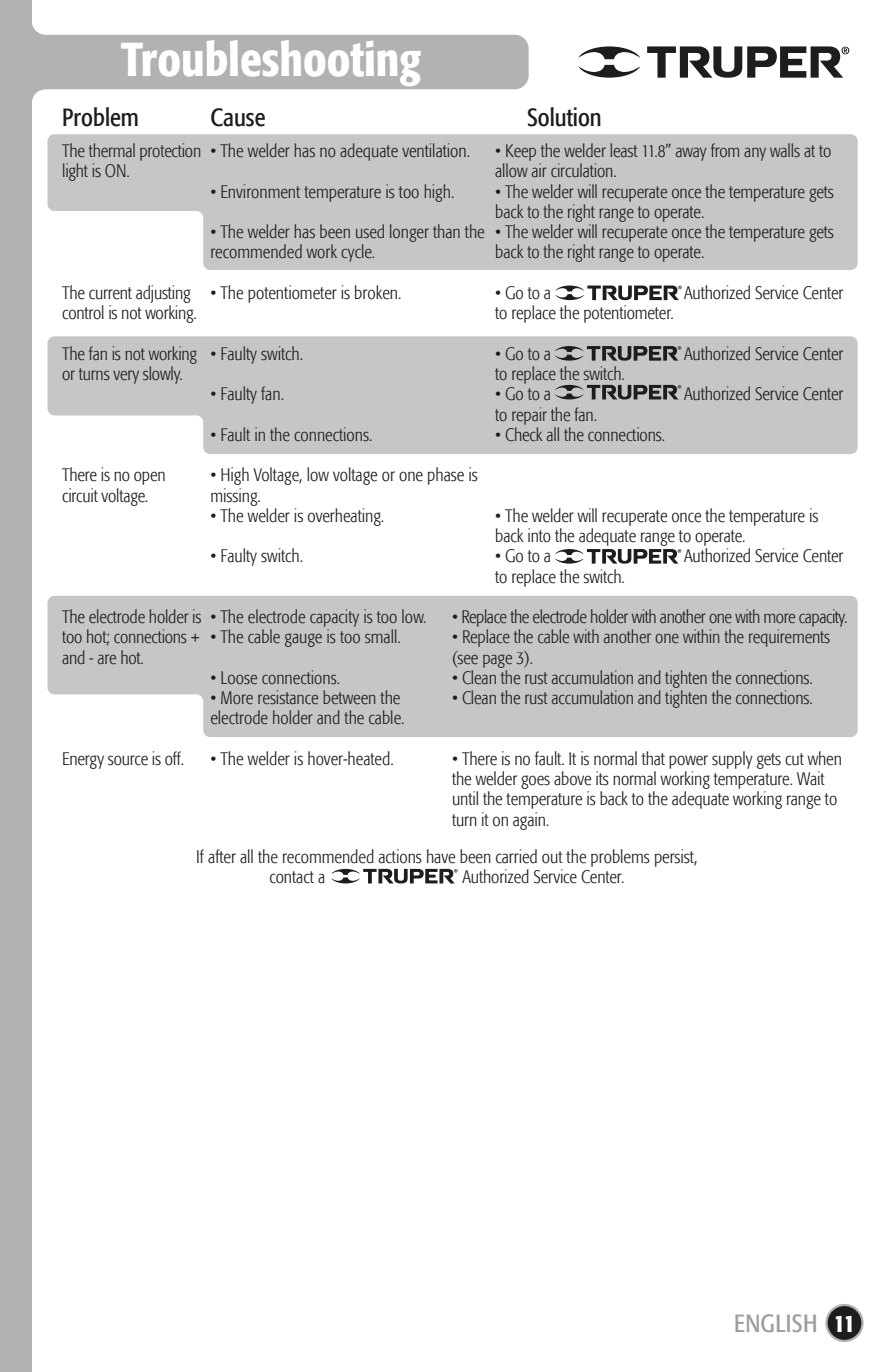
<style>
.page{position:relative;width:893px;height:1372px;background:#fff}
.page>*{position:absolute;margin:0;border:0;box-sizing:border-box;transform-origin:0 0}
.t1{font:500 condensed 47.25px "Formata";color:#fff}
.t2{font:condensed 24.75px "Formata";color:#1d1d1b}
.t3{font:condensed 24.75px "Formata";letter-spacing:.02em;color:#9d9d9c}
.t4{font:300 condensed 18px/20.2px "Formata";letter-spacing:-.005em;color:#1d1d1b}
.t5{font:300 condensed 18px "Formata";letter-spacing:-.025em;color:#1d1d1b}
.s1{font-weight:500;color:#fff}
</style>
<div class="page">
<div style="left:0;top:0;width:32px;height:1371px;background:#b3b2b2"></div>
<div style="left:32px;top:35px;width:497px;height:54px;background:#b3b2b2;border-radius:14px"></div>
<svg style="left:32px;top:24px;width:14px;height:76px"></svg>
<svg style="left:47px;top:134px;width:811px;height:136px;fill:#c6c6c6"></svg>
<svg style="left:47px;top:336px;width:811px;height:118px;fill:#c6c6c6"></svg>
<div style="left:47px;top:596px;width:811px;height:141px;background:#c6c6c6"></div>
<div style="left:826px;top:1304px;width:36px;height:36px;background:#1d1d1b;border-radius:50%"></div>
<div style="left:825px;top:1303px;width:39px;height:38px;border:2px solid #b3b2b2;border-radius:50%"></div>
<svg style="left:579px;top:46px;width:270px;height:32px"></svg>
<svg style="left:555px;top:285px;width:127px;height:15px"></svg>
<svg style="left:555px;top:346px;width:126px;height:14px"></svg>
<svg style="left:555px;top:385px;width:126px;height:14px"></svg>
<svg style="left:555px;top:549px;width:126px;height:14px"></svg>
<svg style="left:331px;top:868px;width:127px;height:15px"></svg>
<h1 class="t1" style="left:121px;top:31px;width:302px">Troubleshooting</h1>
<h2 class="t2" style="left:62px;top:103px;width:78px">Problem</h2>
<h2 class="t2" style="left:210px;top:103px;width:57px">Cause</h2>
<h2 class="t2" style="left:527px;top:103px;width:76px">Solution</h2>
<p class="t4" style="left:62px;top:141px;width:141px">The thermal protection light is ON.</p>
<p class="t4" style="left:62px;top:283px;width:136px">The current adjusting control is not working.</p>
<p class="t4" style="left:62px;top:343px;width:136px">The fan is not working or turns very slowly.</p>
<p class="t4" style="left:62px;top:465px;width:105px">There is no open circuit voltage.</p>
<p class="t4" style="left:62px;top:607px;width:141px;text-align:justify">The electrode holder is too hot; connections + and - are hot.</p>
<p class="t4" style="left:62px;top:748px;width:123px">Energy source is off.</p>
<p class="t4" style="left:210px;top:141px;width:261px">• The welder has no adequate ventilation.</p>
<p class="t4" style="left:210px;top:181px;width:246px">• Environment temperature is too high.</p>
<p class="t4" style="left:210px;top:222px;width:276px">• The welder has been used longer than the recommended work cycle.</p>
<p class="t4" style="left:210px;top:283px;width:193px">• The potentiometer is broken.</p>
<p class="t4" style="left:495px;top:141px;width:338px">• Keep the welder least 11.8” away from any walls at to allow air circulation.</p>
<p class="t4" style="left:495px;top:181px;width:340px">• The welder will recuperate once the temperature gets back to the right range to operate.</p>
<p class="t4" style="left:495px;top:222px;width:340px">• The welder will recuperate once the temperature gets back to the right range to operate.</p>
<p class="t4" style="left:495px;top:283px;width:57px">• Go to a</p>
<p class="t4" style="left:684px;top:283px;width:161px">Authorized Service Center</p>
<p class="t4" style="left:495px;top:303px;width:180px">to replace the potentiometer.</p>
<p class="t4" style="left:495px;top:343px;width:57px">• Go to a</p>
<p class="t4" style="left:684px;top:343px;width:161px">Authorized Service Center</p>
<p class="t4" style="left:495px;top:364px;width:131px">to replace the switch.</p>
<p class="t4" style="left:495px;top:384px;width:57px">• Go to a</p>
<p class="t4" style="left:684px;top:384px;width:161px">Authorized Service Center</p>
<p class="t4" style="left:495px;top:404px;width:103px">to repair the fan.</p>
<p class="t4" style="left:495px;top:424px;width:171px">• Check all the connections.</p>
<p class="t4" style="left:210px;top:343px;width:94px">• Faulty switch.</p>
<p class="t4" style="left:210px;top:384px;width:75px">• Faulty fan.</p>
<p class="t4" style="left:210px;top:424px;width:164px">• Fault in the connections.</p>
<p class="t4" style="left:210px;top:465px;width:269px">• High Voltage, low voltage or one phase is missing.</p>
<p class="t4" style="left:210px;top:505px;width:175px">• The welder is overheating.</p>
<p class="t4" style="left:210px;top:546px;width:94px">• Faulty switch.</p>
<p class="t4" style="left:495px;top:505px;width:325px">• The welder will recuperate once the temperature is back into the adequate range to operate.</p>
<p class="t4" style="left:495px;top:546px;width:57px">• Go to a</p>
<p class="t4" style="left:684px;top:546px;width:161px">Authorized Service Center</p>
<p class="t4" style="left:495px;top:566px;width:131px">to replace the switch.</p>
<p class="t5" style="left:452px;top:606px;width:397px">• Replace the electrode holder with another one with more capacity.</p>
<p class="t4" style="left:452px;top:627px;width:380px">• Replace the cable with another one within the requirements (see page 3).</p>
<p class="t4" style="left:452px;top:667px;width:362px">• Clean the rust accumulation and tighten the connections.</p>
<p class="t4" style="left:452px;top:688px;width:362px">• Clean the rust accumulation and tighten the connections.</p>
<p class="t4" style="left:210px;top:607px;width:218px">• The electrode capacity is too low.</p>
<p class="t4" style="left:210px;top:627px;width:192px">• The cable gauge is too small.</p>
<p class="t4" style="left:210px;top:667px;width:131px">• Loose connections.</p>
<p class="t4" style="left:210px;top:688px;width:196px">• More resistance between the electrode holder and the cable.</p>
<p class="t4" style="left:210px;top:748px;width:185px">• The welder is hover-heated.</p>
<p class="t4" style="left:452px;top:748px;width:391px">• There is no fault. It is normal that power supply gets cut when the welder goes above its normal working temperature. Wait until the temperature is back to the adequate working range to turn it on again.</p>
<p class="t4" style="left:269px;top:846px;width:430px;text-indent:-73px">If after all the recommended actions have been carried out the problems persist, contact a</p>
<p class="t4" style="left:462px;top:866px;width:163px">Authorized Service Center.</p>
<h2 class="t3" style="left:734px;top:1308px;width:123px">ENGLISH <span class="s1">11</span></h2>
</div>
